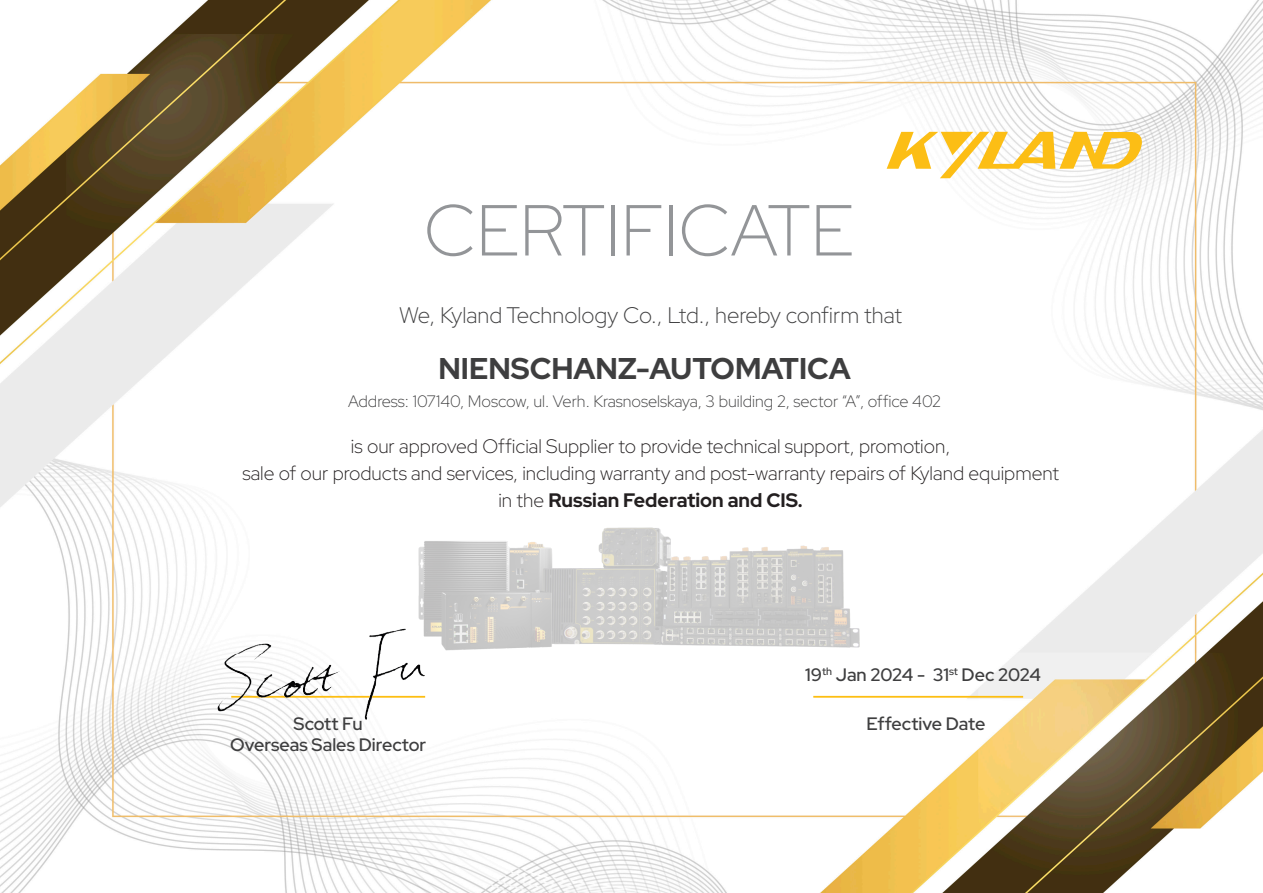
<style>
.page{position:relative;width:1263px;height:893px;background:#fff}
.page>*{position:absolute;margin:0;border:0;box-sizing:border-box;transform-origin:0 0}
.t1{font:300 72px "Red Hat Display";color:#939598}
.t2{font:700 30px "Red Hat Display";color:#3e3e3f}
.t3{font:300 22.5px "Red Hat Display";color:#3e3e3f}
.t4{font:300 19.5px "Red Hat Display";color:#231f20}
.t5{font:700 19.5px "Red Hat Display";color:#231f20}
.t6{font:500 18px "Red Hat Display";color:#3e3e3f}
.t7{font:300 16.5px "Red Hat Display";color:#3e3e3f}
.s1{font-weight:300}
</style>
<div class="page">
<img style="left:0;top:0;width:1263px;height:893px">
<svg style="left:887px;top:132px;width:255px;height:46px"></svg>
<hr style="left:813px;top:696px;width:210px;height:2px;background:#fdbe12">
<img style="left:325px;top:463px;width:612px;height:221px">
<img style="left:194px;top:624px;width:266px;height:98px">
<p class="t1" style="left:424px;top:183px;width:431px">CERTIFICATE</p>
<p class="t3" style="left:399px;top:300px;width:504px">We, Kyland Technology Co., Ltd., hereby confirm that</p>
<p class="t2" style="left:438px;top:349px;width:414px">NIENSCHANZ-AUTOMATICA</p>
<p class="t7" style="left:348px;top:391px;width:594px">Address: 107140, Moscow, ul. Verh. Krasnoselskaya, 3 building 2, sector “A”, office 402</p>
<p class="t4" style="left:351px;top:433px;width:601px">is our approved Official Supplier to provide technical support, promotion,</p>
<p class="t4" style="left:242px;top:460px;width:818px">sale of our products and services, including warranty and post-warranty repairs of Kyland equipment</p>
<p class="t5" style="left:498px;top:487px;width:306px"><span class="s1">in the</span> Russian Federation and CIS.</p>
<p class="t6" style="left:294px;top:712px;width:71px">Scott Fu</p>
<p class="t6" style="left:230px;top:733px;width:198px">Overseas Sales Director</p>
<p class="t6" style="left:805px;top:663px;width:237px">19<sup>th</sup> Jan 2024 - 31<sup>st</sup> Dec 2024</p>
<p class="t6" style="left:867px;top:712px;width:120px">Effective Date</p>
</div>
